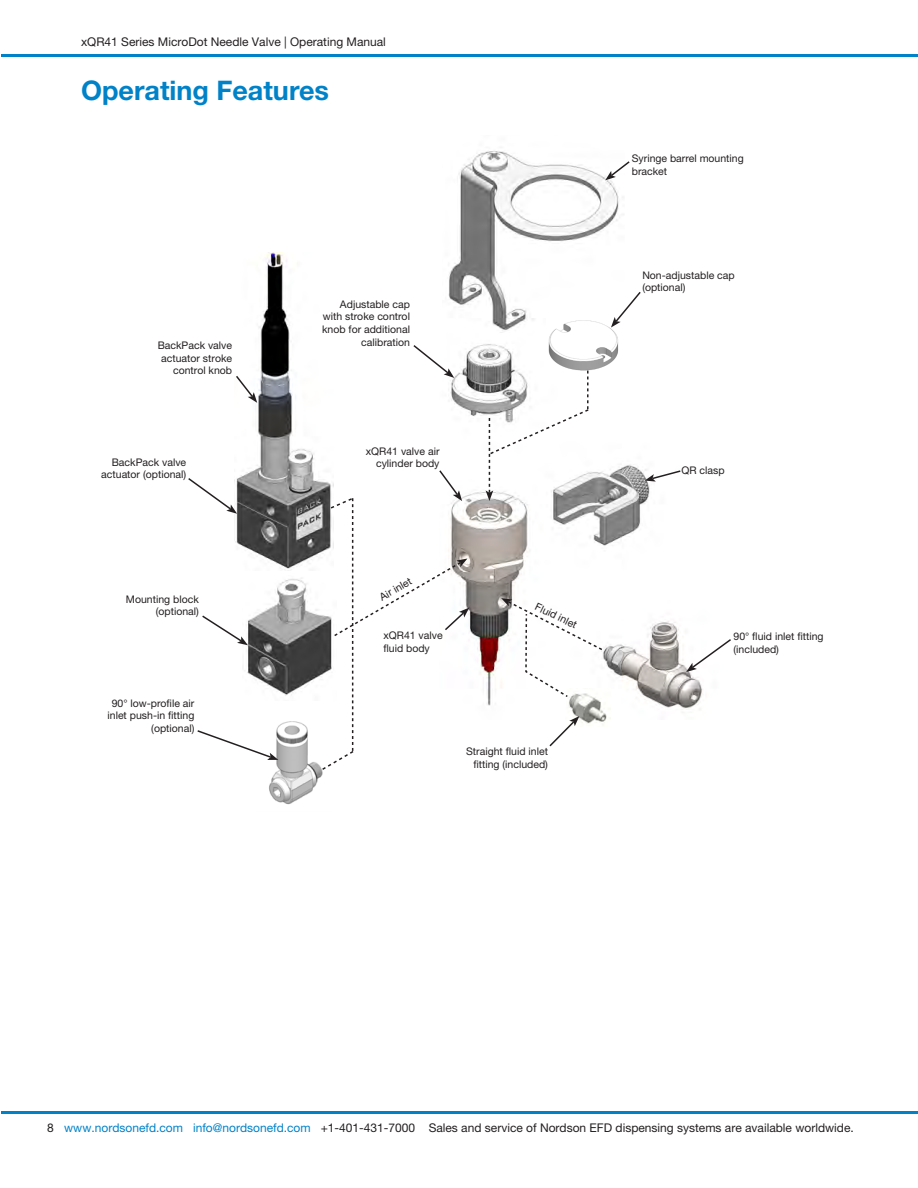
<style>
.page{position:relative;width:918px;height:1188px;background:#fff}
.page>*{position:absolute;margin:0;border:0;box-sizing:border-box;transform-origin:0 0}
.EFD-Head-Lev1{font:700 27px "Helvetica Neue LT Pro";color:#0082c8}
.t1{font:12px "Helvetica Neue LT Pro";color:#231f20}
.EFD-Callout-7R{font:10.5px/12.6px "Helvetica Neue LT Pro";color:#231f20;text-align:right}
.EFD-Callout-7L{font:10.5px/12.6px "Helvetica Neue LT Pro";color:#231f20}
.s1{color:#0082c8}
</style>
<div class="page">
<hr style="left:1px;top:1112px;width:917px;height:2px;background:#0082c8">
<hr style="left:1px;top:54px;width:917px;height:2px;background:#0082c8">
<img style="left:450px;top:332px;width:253px;height:381px">
<img style="left:246px;top:578px;width:75px;height:118px">
<img style="left:235px;top:252px;width:86px;height:319px">
<img style="left:448px;top:151px;width:176px;height:180px">
<img style="left:269px;top:721px;width:54px;height:84px">
<img style="left:565px;top:688px;width:46px;height:38px">
<img style="left:546px;top:315px;width:76px;height:57px">
<svg style="left:235px;top:374px;width:22px;height:29px"></svg>
<svg style="left:413px;top:344px;width:41px;height:34px"></svg>
<svg style="left:202px;top:614px;width:46px;height:31px"></svg>
<svg style="left:197px;top:729px;width:81px;height:31px"></svg>
<svg style="left:611px;top:290px;width:30px;height:38px"></svg>
<svg style="left:605px;top:160px;width:25px;height:20px"></svg>
<svg style="left:188px;top:477px;width:49px;height:37px"></svg>
<svg style="left:686px;top:638px;width:45px;height:34px"></svg>
<svg style="left:549px;top:716px;width:30px;height:31px"></svg>
<svg style="left:645px;top:469px;width:37px;height:13px"></svg>
<svg style="left:486px;top:371px;width:104px;height:130px"></svg>
<svg style="left:501px;top:598px;width:103px;height:100px"></svg>
<svg style="left:321px;top:469px;width:148px;height:302px"></svg>
<p class="t1" style="left:81px;top:35px;width:306px">xQR41 Series MicroDot Needle Valve | Operating Manual</p>
<p class="EFD-Head-Lev1" style="left:81px;top:74px;width:250px">Operating Features</p>
<p class="EFD-Callout-7R" style="left:158px;top:339px;width:76px">BackPack valve actuator stroke control knob</p>
<p class="EFD-Callout-7R" style="left:322px;top:298px;width:89px">Adjustable cap with stroke control knob for additional calibration</p>
<p class="EFD-Callout-7R" style="left:366px;top:445px;width:75px">xQR41 valve air</p>
<p class="EFD-Callout-7R" style="left:112px;top:455px;width:76px">BackPack valve</p>
<p class="EFD-Callout-7R" style="left:376px;top:457px;width:65px">cylinder body</p>
<p class="EFD-Callout-7R" style="left:101px;top:468px;width:86px">actuator (optional)</p>
<p class="EFD-Callout-7R" style="left:126px;top:593px;width:74px">Mounting block (optional)</p>
<p class="EFD-Callout-7R" style="left:108px;top:696px;width:88px">90° low-profile air inlet push-in fitting (optional)</p>
<p class="EFD-Callout-7L" style="left:377px;top:592px;width:36px;rotate:-29deg">Air inlet</p>
<p class="EFD-Callout-7L" style="left:383px;top:629px;width:61px">xQR41 valve fluid body</p>
<p class="EFD-Callout-7L" style="left:539px;top:600px;width:47px;rotate:26deg">Fluid inlet</p>
<p class="EFD-Callout-7R" style="left:466px;top:745px;width:83px">Straight fluid inlet fitting (included)</p>
<p class="EFD-Callout-7L" style="left:632px;top:152px;width:113px">Syringe barrel mounting bracket</p>
<p class="EFD-Callout-7L" style="left:642px;top:268px;width:94px">Non-adjustable cap (optional)</p>
<p class="EFD-Callout-7L" style="left:682px;top:464px;width:45px">QR clasp</p>
<p class="EFD-Callout-7L" style="left:734px;top:630px;width:92px">90° fluid inlet fitting (included)</p>
<p class="t1" style="left:47px;top:1121px;width:8px">8</p>
<p class="t1" style="left:64px;top:1121px;width:791px"><span class="s1">www.nordsonefd.com info@nordsonefd.com</span> +1-401-431-7000 Sales and service of Nordson EFD dispensing systems are available worldwide.</p>
</div>
